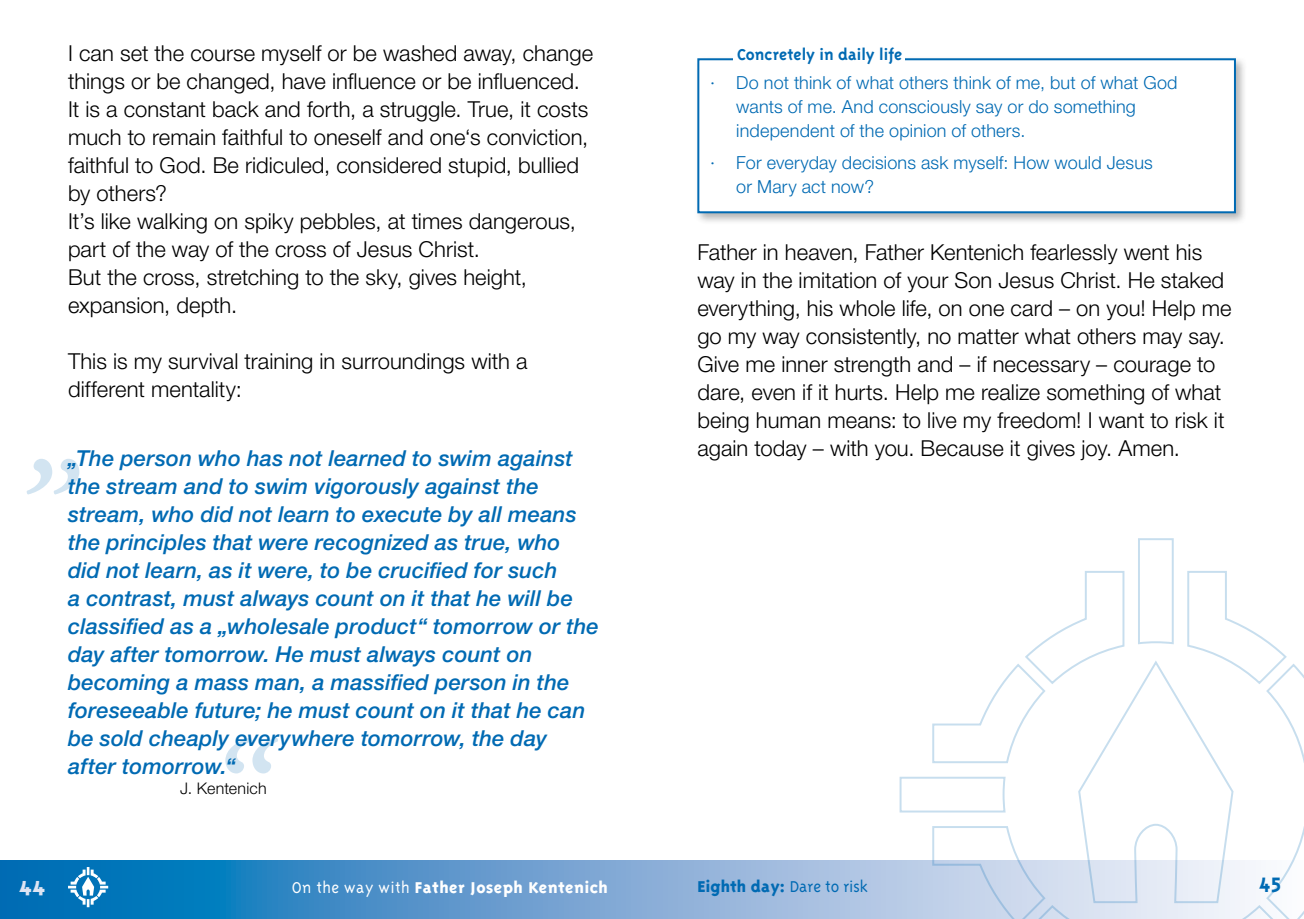
<style>
.page{position:relative;width:1304px;height:919px;background:#fff}
.page>*{position:absolute;margin:0;border:0;box-sizing:border-box;transform-origin:0 0}
.t1{font:800 24px "Triplex";color:#dde4f3}
.t2{font:700 24px "Triplex";color:#006ab3}
.t3{font:300 22px/28px "Helvetica Neue LT Std";color:#000}
.t4{font:italic 500 22px/28px "Helvetica Neue LT Std";letter-spacing:.005em;color:#006ab3}
.t5{font:300 18px/24px "Helvetica Neue LT Std";letter-spacing:.01em;color:#006ab3}
.t6{font:800 18px "Triplex";letter-spacing:.025em;color:#fff}
.t7{font:700 18px "Triplex";color:#006ab3}
.t8{font:800 18px "Triplex";color:#006ab3}
.t9{font:300 16px "Helvetica Neue LT Std";letter-spacing:.015em;color:#000}
.s1{font-weight:300}
</style>
<div class="page">
<svg style="left:0;top:860px;width:652px;height:58px;background:#3b8bc5"></svg>
<svg style="left:68px;top:866px;width:40px;height:41px"></svg>
<svg style="left:652px;top:860px;width:248px;height:58px;background:#a1bcde"></svg>
<svg style="left:900px;top:538px;width:404px;height:380px"></svg>
<svg style="left:225px;top:738px;width:53px;height:35px"></svg>
<svg style="left:26px;top:459px;width:53px;height:35px"></svg>
<div style="left:694px;top:55px;width:554px;height:170px;background:#000;opacity:.3"></div>
<div style="left:697px;top:58px;width:539px;height:155px;background:#fff;border:2px solid #006ab3"></div>
<div style="left:734px;top:45px;width:171px;height:21px;background:#fff"></div>
<p class="t3" style="left:68px;top:39px;width:527px">I can set the course myself or be washed away, change things or be changed, have influence or be influenced.<br>It is a constant back and forth, a struggle. True, it costs much to remain faithful to oneself and one‘s conviction, faithful to God. Be ridiculed, considered stupid, bullied by others?<br>It’s like walking on spiky pebbles, at times dangerous, part of the way of the cross of Jesus Christ.<br>But the cross, stretching to the sky, gives height, expansion, depth.</p>
<p class="t3" style="left:68px;top:347px;width:461px">This is my survival training in surroundings with a different mentality:</p>
<p class="t4" style="left:68px;top:443px;width:532px">„The person who has not learned to swim against the stream and to swim vigorously against the stream, who did not learn to execute by all means the principles that were recognized as true, who<br>did not learn, as it were, to be crucified for such<br>a contrast, must always count on it that he will be classified as a „wholesale product“ tomorrow or the day after tomorrow. He must always count on becoming a mass man, a massified person in the foreseeable future; he must count on it that he can be sold cheaply everywhere tomorrow, the day after tomorrow.“</p>
<p class="t9" style="left:180px;top:778px;width:88px">J. Kentenich</p>
<p class="t7" style="left:737px;top:44px;width:167px">Concretely in daily life</p>
<p class="t5" style="left:736px;top:70px;width:443px;text-indent:-26px">· Do not think of what others think of me, but of what God wants of me. And consciously say or do something independent of the opinion of others.</p>
<p class="t5" style="left:736px;top:150px;width:418px;text-indent:-26px">· For everyday decisions ask myself: How would Jesus or Mary act now?</p>
<p class="t3" style="left:697px;top:237px;width:536px">Father in heaven, Father Kentenich fearlessly went his way in the imitation of your Son Jesus Christ. He staked everything, his whole life, on one card – on you! Help me go my way consistently, no matter what others may say.<br>Give me inner strength and – if necessary – courage to dare, even if it hurts. Help me realize something of what being human means: to live my freedom! I want to risk it again today – with you. Because it gives joy. Amen.</p>
<p class="t1" style="left:19px;top:871px;width:28px">44</p>
<p class="t6" style="left:292px;top:876px;width:318px"><span class="s1">On the way with</span> Father Joseph Kentenich</p>
<p class="t2" style="left:1259px;top:870px;width:24px">45</p>
<p class="t8" style="left:697px;top:876px;width:172px">Eighth day: <span class="s1">Dare to risk</span></p>
</div>
